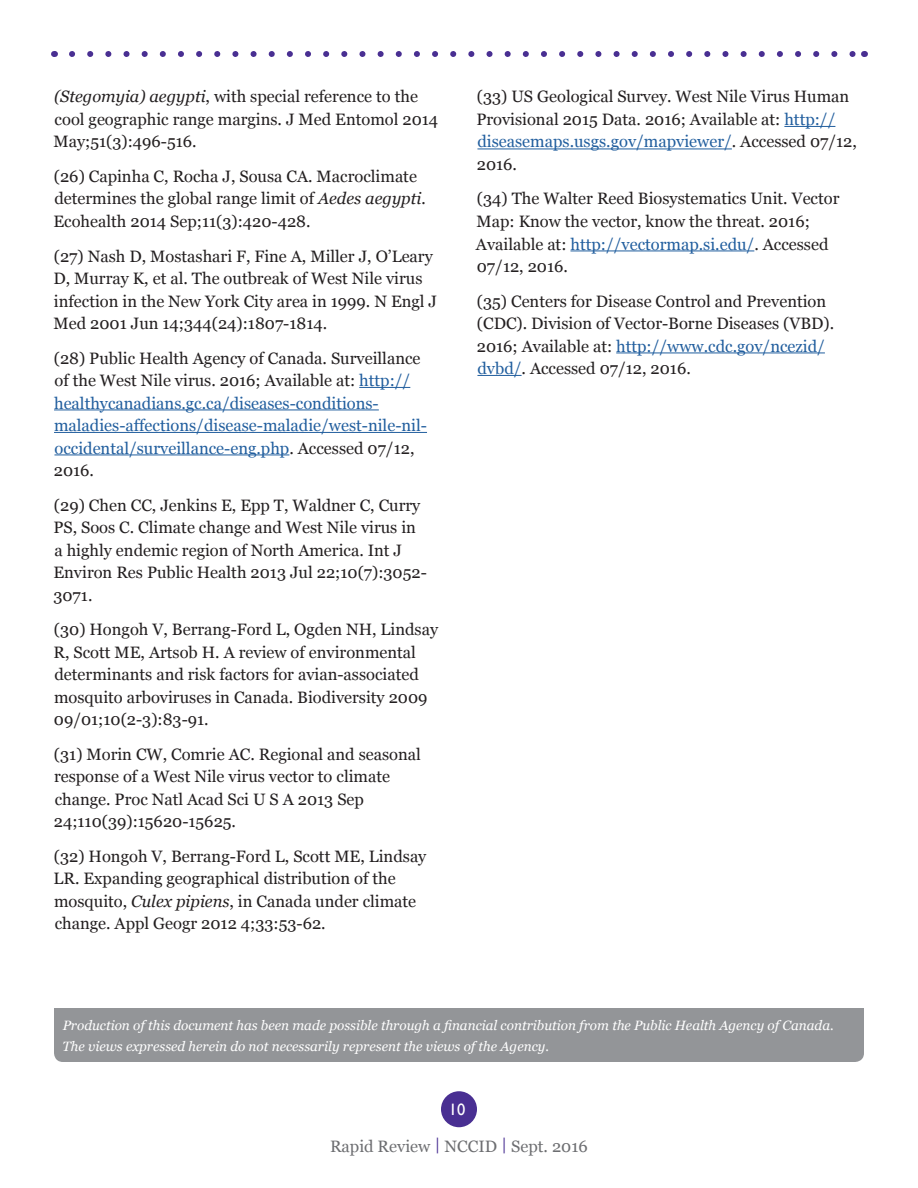
<style>
.page{position:relative;width:918px;height:1188px;background:#fff}
.page>*{position:absolute;margin:0;border:0;box-sizing:border-box;transform-origin:0 0}
.t1{font:16.5px/22.5px "Georgia";color:#231f20}
.t2{font:16.5px/22.5px "Georgia";color:#215e9e}
.t3{font:16.5px "Georgia";color:#6d6e71}
.t4{font:16.5px "Gill Sans";color:#fff}
.t5{font:italic 13.5px/21px "Georgia";color:#fff}
.s1{font-style:italic}
.s2{color:#231f20}
.s3{color:#215e9e}
.s4{color:#492f92}
</style>
<div class="page">
<div style="left:441px;top:1091px;width:36px;height:36px;background:#492f92;border-radius:50%"></div>
<svg style="left:72px;top:51px;width:783px;height:6px"></svg>
<div style="left:54px;top:1008px;width:810px;height:54px;background:#939598"></div>
<hr style="left:359px;top:387px;width:51px;height:1px;background:#215e9e">
<hr style="left:54px;top:410px;width:325px;height:1px;background:#215e9e">
<hr style="left:54px;top:432px;width:373px;height:1px;background:#215e9e">
<hr style="left:54px;top:455px;width:235px;height:1px;background:#215e9e">
<hr style="left:784px;top:126px;width:51px;height:1px;background:#215e9e">
<hr style="left:477px;top:149px;width:255px;height:1px;background:#215e9e">
<hr style="left:570px;top:251px;width:184px;height:1px;background:#215e9e">
<hr style="left:616px;top:353px;width:209px;height:1px;background:#215e9e">
<hr style="left:477px;top:375px;width:45px;height:1px;background:#215e9e">
<p class="t1" style="left:54px;top:86px;width:386px"><span class="s1">(Stegomyia) aegypti</span>, with special reference to the cool geographic range margins. J Med Entomol 2014<br>May;51(3):496-516.</p>
<p class="t1" style="left:53px;top:165px;width:374px">(26) Capinha C, Rocha J, Sousa CA. Macroclimate determines the global range limit of <span class="s1">Aedes aegypti.<br></span>Ecohealth 2014 Sep;11(3):420-428.</p>
<p class="t1" style="left:53px;top:245px;width:385px">(27) Nash D, Mostashari F, Fine A, Miller J, O’Leary D, Murray K, et al. The outbreak of West Nile virus infection in the New York City area in 1999. N Engl J Med 2001 Jun 14;344(24):1807-1814.</p>
<p class="t2" style="left:54px;top:347px;width:375px"><span class="s2">(28) Public Health Agency of Canada. Surveillance of the West Nile virus. 2016; Available at:</span> http:// healthycanadians.gc.ca/diseases-conditions&shy;maladies-affections/disease-maladie/west-nile-nil&shy;occidental/surveillance-eng.php<span class="s2">. Accessed 07/12, 2016.</span></p>
<p class="t1" style="left:53px;top:494px;width:375px">(29) Chen CC, Jenkins E, Epp T, Waldner C, Curry PS, Soos C. Climate change and West Nile virus in a highly endemic region of North America. Int J Environ Res Public Health 2013 Jul 22;10(7):3052- 3071.</p>
<p class="t1" style="left:54px;top:618px;width:386px">(30) Hongoh V, Berrang-Ford L, Ogden NH, Lindsay R, Scott ME, Artsob H. A review of environmental determinants and risk factors for avian-associated mosquito arboviruses in Canada. Biodiversity 2009<br>09/01;10(2-3):83-91.</p>
<p class="t1" style="left:54px;top:743px;width:369px">(31) Morin CW, Comrie AC. Regional and seasonal response of a West Nile virus vector to climate change. Proc Natl Acad Sci U S A 2013 Sep 24;110(39):15620-15625.</p>
<p class="t1" style="left:54px;top:845px;width:374px">(32) Hongoh V, Berrang-Ford L, Scott ME, Lindsay LR. Expanding geographical distribution of the mosquito, <span class="s1">Culex pipiens</span>, in Canada under climate change. Appl Geogr 2012 4;33:53-62.</p>
<p class="t1" style="left:476px;top:86px;width:382px">(33) US Geological Survey. West Nile Virus Human Provisional 2015 Data. 2016; Available at: <span class="s3">http:// diseasemaps.usgs.gov/mapviewer/</span>. Accessed 07/12, 2016.</p>
<p class="t1" style="left:476px;top:188px;width:365px">(34) The Walter Reed Biosystematics Unit. Vector Map: Know the vector, know the threat. 2016; Available at: <span class="s3">http://vectormap.si.edu/</span>. Accessed 07/12, 2016.</p>
<p class="t1" style="left:477px;top:290px;width:359px">(35) Centers for Disease Control and Prevention (CDC). Division of Vector-Borne Diseases (VBD).<br>2016; Available at: <span class="s3">http://www.cdc.gov/ncezid/ dvbd/</span>. Accessed 07/12, 2016.</p>
<p class="t5" style="left:63px;top:1015px;width:773px">Production of this document has been made possible through a financial contribution from the Public Health Agency of Canada.<br>The views expressed herein do not necessarily represent the views of the Agency.</p>
<p class="t4" style="left:449px;top:1100px;width:18px">10</p>
<p class="t3" style="left:330px;top:1136px;width:259px">Rapid Review <span class="s4">|</span> NCCID <span class="s4">|</span> Sept. 2016</p>
</div>
